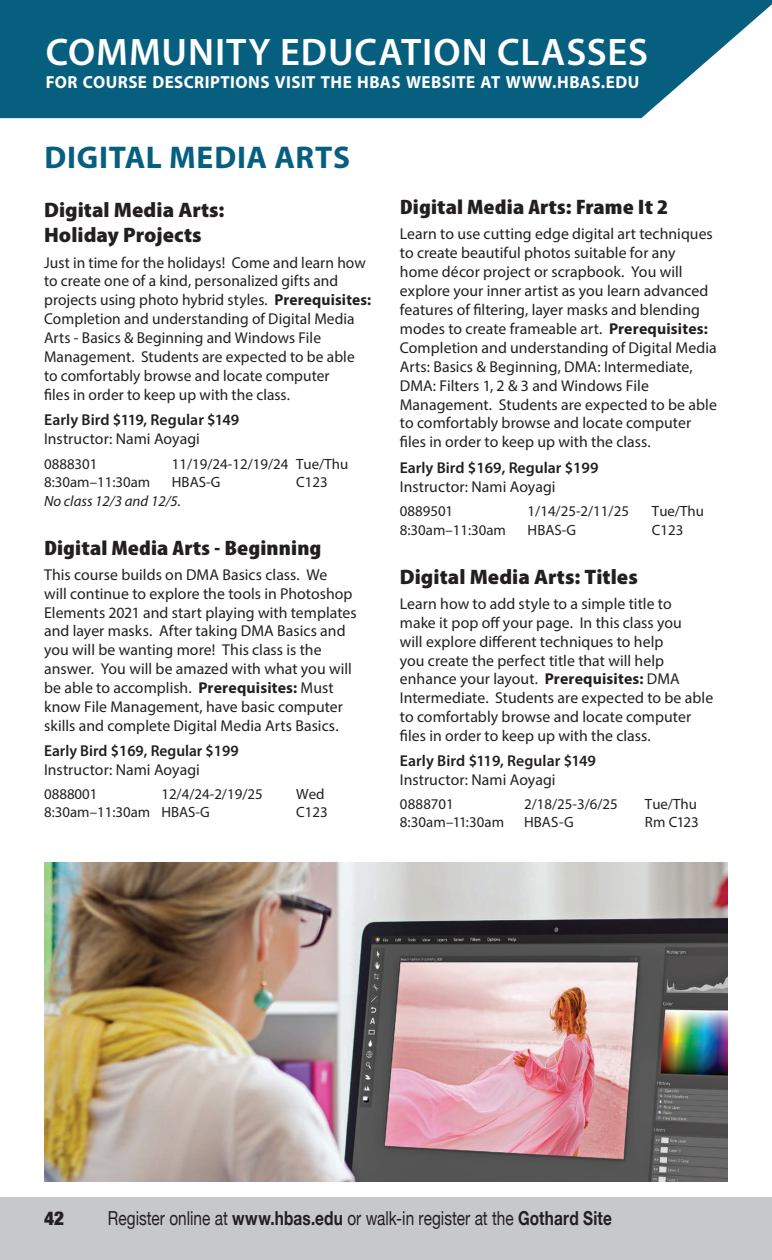
<style>
.page{position:relative;width:772px;height:1260px;background:#fff}
.page>*{position:absolute;margin:0;border:0;box-sizing:border-box;transform-origin:0 0}
.t1{font:600 38.5px "Myriad Pro";letter-spacing:.025em;color:#fff}
.t2{font:700 31.5px "Myriad Pro";letter-spacing:.025em;color:#075f80}
.Body_copy{font:900 21px/25.2px "Myriad Pro";color:#231f20}
.Body_copy-2{font:900 condensed 21px "Myriad Pro";letter-spacing:.005em;color:#231f20;scale:1.2 1}
.t3{font:19.25px "Helvetica Neue";color:#231f20;scale:.8 1}
.t4{font:900 condensed 19.25px "Helvetica Neue";color:#231f20}
.Body_copy-3{font:700 17.5px "Myriad Pro";letter-spacing:.025em;color:#fff}
.Body_copy-4{font:15.75px/18.9px "Myriad Pro";letter-spacing:.005em;color:#231f20}
.Body_copy-5{font:600 15.75px/19.1px "Myriad Pro";color:#231f20}
.Body_copy-6{font:14.88px "Myriad Pro";color:#231f20}
.Body_copy-7{font:italic 14.88px "Myriad Pro";color:#231f20}
.s1{font-weight:700}
.s2{font-weight:400}
</style>
<div class="page">
<svg style="left:0;top:0;width:772px;height:118px;background:#1b6c8a"></svg>
<div style="left:46px;top:100px;width:592px;height:5px;background:#075f80"></div>
<svg style="left:767px;top:0;width:5px;height:4px"></svg>
<div style="left:0;top:1197px;width:772px;height:63px;background:#c7c8ca"></div>
<img style="left:44px;top:863px;width:684px;height:318px">
<p class="t1" style="left:46px;top:28px;width:604px">COMMUNITY EDUCATION CLASSES</p>
<p class="Body_copy-3" style="left:46px;top:70px;width:595px">FOR COURSE DESCRIPTIONS VISIT THE HBAS WEBSITE AT WWW.HBAS.EDU</p>
<p class="t2" style="left:44px;top:137px;width:307px">DIGITAL MEDIA ARTS</p>
<p class="Body_copy" style="left:44px;top:197px;width:182px">Digital Media Arts:<br>Holiday Projects</p>
<p class="Body_copy-4" style="left:44px;top:253px;width:329px">Just in time for the holidays! Come and learn how to create one of a kind, personalized gifts and projects using photo hybrid styles. <span class="s1">Prerequisites:<br></span>Completion and understanding of Digital Media Arts - Basics &amp; Beginning and Windows File Management. Students are expected to be able to comfortably browse and locate computer<br>files in order to keep up with the class.</p>
<p class="Body_copy-5" style="left:44px;top:410px;width:197px">Early Bird $119, Regular $149<br><span class="s2">Instructor: Nami Aoyagi</span></p>
<p class="Body_copy-6" style="left:44px;top:455px;width:55px">0888301</p>
<p class="Body_copy-6" style="left:172px;top:455px;width:178px">11/19/24-12/19/24 Tue/Thu</p>
<p class="Body_copy-6" style="left:44px;top:473px;width:108px">8:30am–11:30am</p>
<p class="Body_copy-6" style="left:172px;top:473px;width:50px">HBAS-G</p>
<p class="Body_copy-6" style="left:296px;top:473px;width:33px">C123</p>
<p class="Body_copy-7" style="left:44px;top:492px;width:138px">No class 12/3 and 12/5.</p>
<p class="Body_copy-2" style="left:44px;top:534px;width:232px">Digital Media Arts - Beginning</p>
<p class="Body_copy-4" style="left:44px;top:565px;width:314px">This course builds on DMA Basics class. We<br>will continue to explore the tools in Photoshop Elements 2021 and start playing with templates and layer masks. After taking DMA Basics and you will be wanting more! This class is the answer. You will be amazed with what you will be able to accomplish. <span class="s1">Prerequisites:</span> Must know File Management, have basic computer skills and complete Digital Media Arts Basics.</p>
<p class="Body_copy-5" style="left:44px;top:741px;width:196px">Early Bird $169, Regular $199<br><span class="s2">Instructor: Nami Aoyagi</span></p>
<p class="Body_copy-6" style="left:44px;top:785px;width:55px">0888001</p>
<p class="Body_copy-6" style="left:161px;top:785px;width:103px">12/4/24-2/19/25</p>
<p class="Body_copy-6" style="left:296px;top:785px;width:30px">Wed</p>
<p class="Body_copy-6" style="left:44px;top:803px;width:167px">8:30am–11:30am HBAS-G</p>
<p class="Body_copy-6" style="left:296px;top:803px;width:33px">C123</p>
<p class="Body_copy-2" style="left:400px;top:194px;width:225px">Digital Media Arts: Frame It 2</p>
<p class="Body_copy-4" style="left:400px;top:224px;width:318px">Learn to use cutting edge digital art techniques to create beautiful photos suitable for any home décor project or scrapbook. You will explore your inner artist as you learn advanced features of filtering, layer masks and blending modes to create frameable art. <span class="s1">Prerequisites:<br></span>Completion and understanding of Digital Media Arts: Basics &amp; Beginning, DMA: Intermediate, DMA: Filters 1, 2 &amp; 3 and Windows File Management. Students are expected to be able to comfortably browse and locate computer files in order to keep up with the class.</p>
<p class="Body_copy-5" style="left:400px;top:457px;width:200px">Early Bird $169, Regular $199<br><span class="s2">Instructor: Nami Aoyagi</span></p>
<p class="Body_copy-6" style="left:400px;top:502px;width:55px">0889501</p>
<p class="Body_copy-6" style="left:527px;top:502px;width:103px">1/14/25-2/11/25</p>
<p class="Body_copy-6" style="left:652px;top:502px;width:53px">Tue/Thu</p>
<p class="Body_copy-6" style="left:400px;top:521px;width:108px">8:30am–11:30am</p>
<p class="Body_copy-6" style="left:527px;top:521px;width:50px">HBAS-G</p>
<p class="Body_copy-6" style="left:652px;top:521px;width:33px">C123</p>
<p class="Body_copy" style="left:400px;top:563px;width:239px">Digital Media Arts: Titles</p>
<p class="Body_copy-4" style="left:400px;top:594px;width:315px">Learn how to add style to a simple title to<br>make it pop off your page. In this class you<br>will explore different techniques to help<br>you create the perfect title that will help enhance your layout. <span class="s1">Prerequisites:</span> DMA Intermediate. Students are expected to be able to comfortably browse and locate computer files in order to keep up with the class.</p>
<p class="Body_copy-5" style="left:400px;top:751px;width:198px">Early Bird $119, Regular $149<br><span class="s2">Instructor: Nami Aoyagi</span></p>
<p class="Body_copy-6" style="left:400px;top:795px;width:55px">0888701</p>
<p class="Body_copy-6" style="left:524px;top:795px;width:95px">2/18/25-3/6/25</p>
<p class="Body_copy-6" style="left:645px;top:795px;width:53px">Tue/Thu</p>
<p class="Body_copy-6" style="left:400px;top:813px;width:106px">8:30am–11:30am</p>
<p class="Body_copy-6" style="left:524px;top:813px;width:51px">HBAS-G</p>
<p class="Body_copy-6" style="left:645px;top:813px;width:55px">Rm C123</p>
<p class="t4" style="left:44px;top:1203px;width:22px">42</p>
<p class="t3" style="left:108px;top:1205px;width:631px">Register online at <span class="s1">www.hbas.edu</span> or walk-in register at the <span class="s1">Gothard Site</span></p>
</div>
